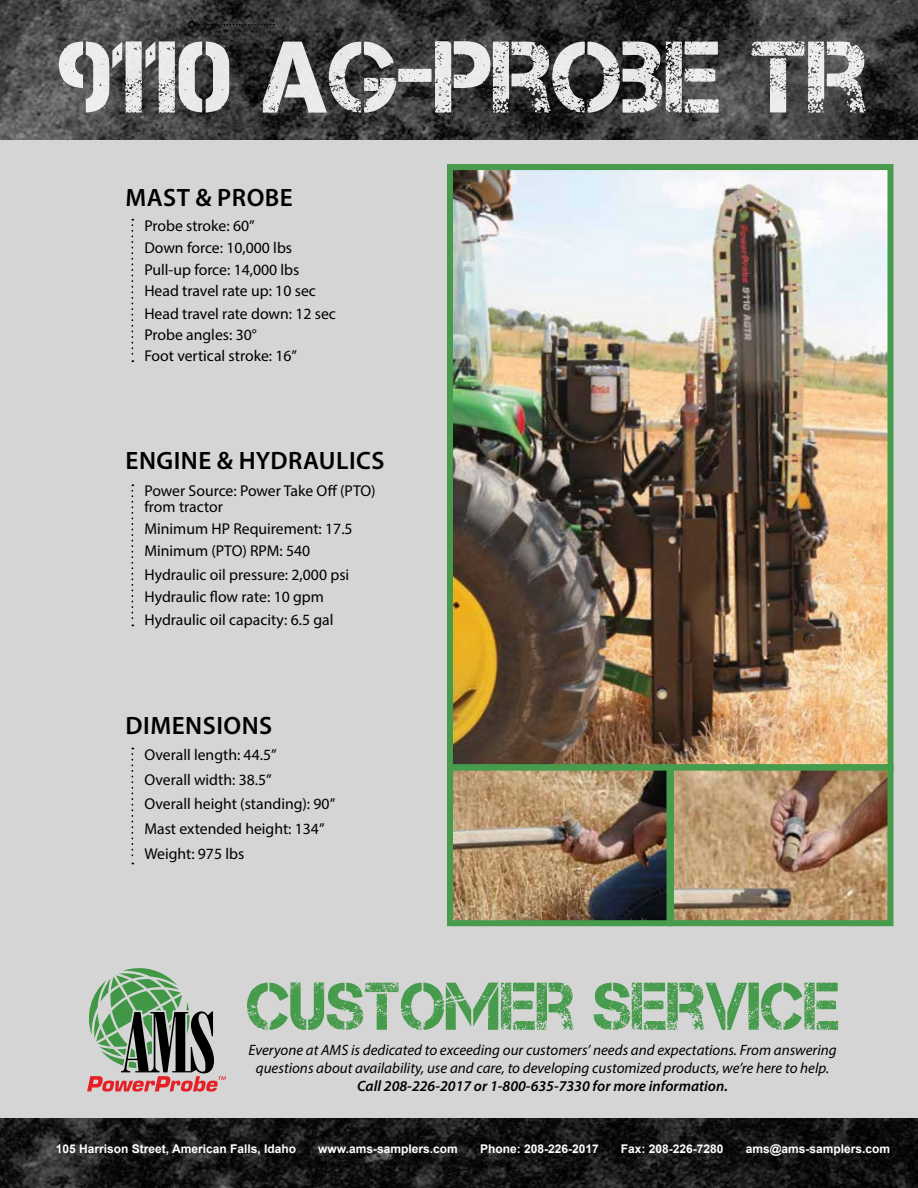
<style>
.page{position:relative;width:918px;height:1188px;background:#fff}
.page>*{position:absolute;margin:0;border:0;box-sizing:border-box;transform-origin:0 0}
.t1{font:600 25.2px "Myriad Pro";letter-spacing:.02em;color:#000}
.t2{font:15.75px/21.8px "Myriad Pro";color:#000}
.t3{font:italic 15px/18px "Myriad Pro";color:#000;text-align:center}
.t4{font:italic 600 15px "Myriad Pro";color:#000}
.t5{font:700 12px "Arial";color:#fff}
</style>
<div class="page">
<img style="left:0;top:0;width:918px;height:1188px">
<div style="left:0;top:140px;width:918px;height:978px;background:#d6d5d6"></div>
<svg style="left:195px;top:24px;width:79px;height:1px"></svg>
<div style="left:188px;top:21px;width:7px;height:7px;border:1px solid #000;border-radius:50%"></div>
<div style="left:0;top:905px;width:13px;height:283px;background:#f0dcc7;opacity:.36"></div>
<svg style="left:131px;top:484px;width:2px;height:142px"></svg>
<svg style="left:131px;top:219px;width:2px;height:143px"></svg>
<svg style="left:131px;top:748px;width:2px;height:116px"></svg>
<svg style="left:59px;top:39px;width:807px;height:74px;background:#848484"></svg>
<img style="left:454px;top:171px;width:432px;height:592px">
<div style="left:447px;top:164px;width:446px;height:606px;border:6px solid #479b4c"></div>
<img style="left:454px;top:772px;width:211px;height:147px">
<div style="left:447px;top:765px;width:225px;height:161px;border:6px solid #479b4c"></div>
<img style="left:675px;top:772px;width:211px;height:147px">
<div style="left:668px;top:765px;width:225px;height:161px;border:6px solid #479b4c"></div>
<svg style="left:87px;top:968px;width:139px;height:124px"></svg>
<svg style="left:247px;top:982px;width:591px;height:48px"></svg>
<h1 class="t1" style="left:126px;top:181px;width:169px">MAST &amp; PROBE</h1>
<p class="t2" style="left:144px;top:214px;width:173px">Probe stroke: 60”<br>Down force: 10,000 lbs<br>Pull-up force: 14,000 lbs<br>Head travel rate up: 10 sec</p>
<p class="t2" style="left:144px;top:302px;width:193px">Head travel rate down: 12 sec</p>
<p class="t2" style="left:144px;top:324px;width:154px;line-height:21.1px">Probe angles: 30°<br>Foot vertical stroke: 16”</p>
<h1 class="t1" style="left:126px;top:445px;width:261px">ENGINE &amp; HYDRAULICS</h1>
<p class="t2" style="left:144px;top:483px;width:233px;line-height:16.2px">Power Source: Power Take Off (PTO) from tractor</p>
<p class="t2" style="left:144px;top:517px;width:210px;line-height:22.5px">Minimum HP Requirement: 17.5<br>Minimum (PTO) RPM: 540</p>
<p class="t2" style="left:144px;top:564px;width:206px">Hydraulic oil pressure: 2,000 psi</p>
<p class="t2" style="left:144px;top:586px;width:191px;line-height:22.5px">Hydraulic flow rate: 10 gpm<br>Hydraulic oil capacity: 6.5 gal</p>
<h1 class="t1" style="left:126px;top:709px;width:148px">DIMENSIONS</h1>
<p class="t2" style="left:144px;top:742px;width:192px;line-height:24.9px">Overall length: 44.5’’<br>Overall width: 38.5’’<br>Overall height (standing): 90’’</p>
<p class="t2" style="left:144px;top:843px;width:101px">Weight: 975 lbs</p>
<p class="t2" style="left:144px;top:818px;width:182px">Mast extended height: 134”</p>
<p class="t3" style="left:249px;top:1040px;width:590px">Everyone at AMS is dedicated to exceeding our customers’ needs and expectations. From answering questions about availability, use and care, to developing customized products, we’re here to help.</p>
<p class="t4" style="left:357px;top:1076px;width:372px">Call 208-226-2017 or 1-800-635-7330 for more information.</p>
<p class="t5" style="left:56px;top:1141px;width:242px">105 Harrison Street, American Falls, Idaho</p>
<p class="t5" style="left:318px;top:1141px;width:141px">www.ams-samplers.com</p>
<p class="t5" style="left:480px;top:1141px;width:120px">Phone: 208-226-2017</p>
<p class="t5" style="left:621px;top:1141px;width:104px">Fax: 208-226-7280</p>
<p class="t5" style="left:746px;top:1141px;width:146px">ams@ams-samplers.com</p>
</div>
